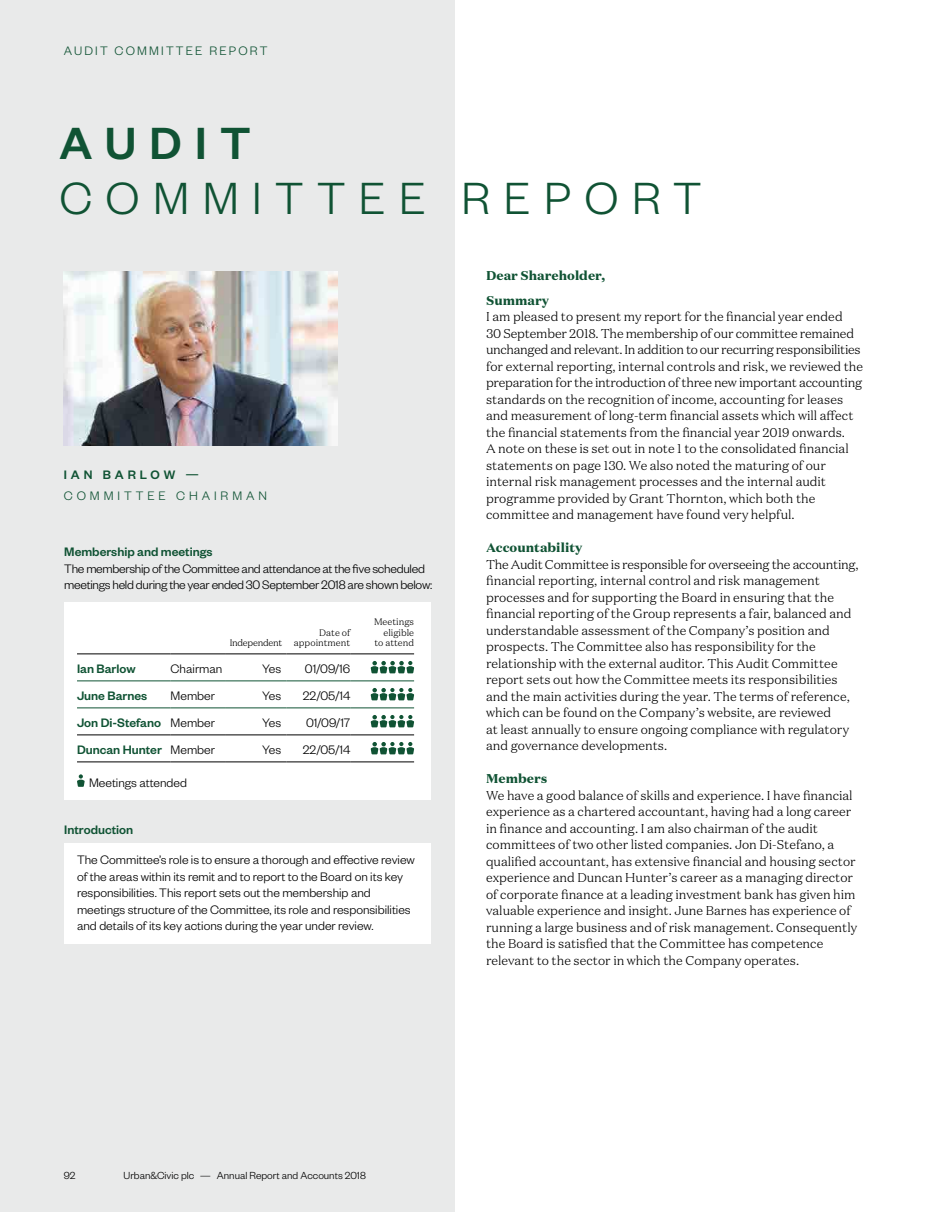
<style>
.page{position:relative;width:936px;height:1212px;background:#fff}
.page>*{position:absolute;margin:0;border:0;box-sizing:border-box;transform-origin:0 0}
.t1{font:300 49.5px "Founders Grotesk";letter-spacing:.27em;color:#105334}
.t2{font:500 49.5px "Founders Grotesk";letter-spacing:.27em;color:#105334}
.t3{font:300 13.5px/16.5px "Founders Grotesk";color:#000}
.t4{font:300 13.5px/16.5px "Founders Grotesk";letter-spacing:-.02em;color:#000}
.t5{font:500 13.5px "Founders Grotesk";color:#105334}
.t6{font:300 13.5px "Founders Grotesk";letter-spacing:.16em;color:#105334}
.t7{font:300 13.5px "Founders Grotesk";letter-spacing:.29em;color:#105334}
.t8{font:500 13.5px "Founders Grotesk";letter-spacing:.29em;color:#105334}
.t9{font:300 12.75px/16.5px "Domaine Text";color:#000}
.t10{font:900 12.75px/24.8px "Domaine Text";color:#105334}
.t11{font:300 11.25px "Founders Grotesk";color:#000}
.t12{font:300 9.3px/10.5px "Domaine Text";color:#000;text-align:right}
.t13{font:300 9.3px "Domaine Text";letter-spacing:-.03em;color:#000}
.s1{font-weight:300;color:#000}
</style>
<div class="page">
<div style="left:0;top:0;width:454px;height:1212px;background:#e9eaea"></div>
<div style="left:64px;top:602px;width:367px;height:197px;background:#fff"></div>
<hr style="left:77px;top:735px;width:94px;height:1px;background:#000">
<hr style="left:171px;top:735px;width:55px;height:1px;background:#000">
<hr style="left:226px;top:735px;width:60px;height:1px;background:#000">
<hr style="left:286px;top:735px;width:64px;height:1px;background:#000">
<hr style="left:350px;top:735px;width:64px;height:1px;background:#000">
<hr style="left:77px;top:762px;width:94px;height:1px;background:#000">
<hr style="left:171px;top:762px;width:55px;height:1px;background:#000">
<hr style="left:226px;top:762px;width:60px;height:1px;background:#000">
<hr style="left:286px;top:762px;width:64px;height:1px;background:#000">
<hr style="left:350px;top:762px;width:64px;height:1px;background:#000">
<hr style="left:77px;top:681px;width:94px;height:1px;background:#105334">
<hr style="left:171px;top:681px;width:55px;height:1px;background:#105334">
<hr style="left:226px;top:681px;width:60px;height:1px;background:#105334">
<hr style="left:286px;top:681px;width:64px;height:1px;background:#105334">
<hr style="left:350px;top:681px;width:64px;height:1px;background:#105334">
<hr style="left:77px;top:708px;width:94px;height:1px;background:#105334">
<hr style="left:171px;top:708px;width:55px;height:1px;background:#105334">
<hr style="left:226px;top:708px;width:60px;height:1px;background:#105334">
<hr style="left:286px;top:708px;width:64px;height:1px;background:#105334">
<hr style="left:350px;top:708px;width:64px;height:1px;background:#105334">
<hr style="left:77px;top:654px;width:94px;height:1px;background:#000">
<hr style="left:171px;top:654px;width:55px;height:1px;background:#000">
<hr style="left:226px;top:654px;width:60px;height:1px;background:#000">
<hr style="left:286px;top:654px;width:64px;height:1px;background:#000">
<hr style="left:350px;top:654px;width:64px;height:1px;background:#000">
<svg style="left:370px;top:661px;width:44px;height:12px"></svg>
<svg style="left:370px;top:688px;width:44px;height:12px"></svg>
<svg style="left:370px;top:715px;width:44px;height:12px"></svg>
<svg style="left:370px;top:742px;width:44px;height:12px"></svg>
<svg style="left:77px;top:774px;width:8px;height:13px"></svg>
<div style="left:64px;top:843px;width:367px;height:100px;background:#fff"></div>
<img style="left:64px;top:271px;width:274px;height:175px">
<p class="t6" style="left:64px;top:43px;width:205px">AUDIT COMMITTEE REPORT</p>
<h1 class="t2" style="left:59px;top:112px;width:193px">AUDIT</h1>
<h1 class="t1" style="left:59px;top:168px;width:643px">COMMITTEE REPORT</h1>
<p class="t8" style="left:64px;top:467px;width:137px">IAN BARLOW —</p>
<p class="t7" style="left:64px;top:488px;width:205px">COMMITTEE CHAIRMAN</p>
<p class="t5" style="left:64px;top:543px;width:150px">Membership and meetings</p>
<p class="t4" style="left:64px;top:559px;width:369px">The membership of the Committee and attendance at the five scheduled meetings held during the year ended 30 September 2018 are shown below:</p>
<p class="t13" style="left:230px;top:637px;width:54px">Independent</p>
<p class="t12" style="left:294px;top:627px;width:58px">Date of appointment</p>
<p class="t12" style="left:374px;top:617px;width:41px">Meetings eligible to attend</p>
<p class="t5" style="left:77px;top:661px;width:60px">Ian Barlow</p>
<p class="t3" style="left:171px;top:660px;width:53px">Chairman</p>
<p class="t3" style="left:262px;top:660px;width:21px">Yes</p>
<p class="t3" style="left:305px;top:660px;width:47px">01/09/16</p>
<p class="t5" style="left:77px;top:688px;width:72px">June Barnes</p>
<p class="t3" style="left:171px;top:687px;width:46px">Member</p>
<p class="t3" style="left:262px;top:687px;width:21px">Yes</p>
<p class="t3" style="left:303px;top:687px;width:49px">22/05/14</p>
<p class="t5" style="left:77px;top:715px;width:139px">Jon Di-Stefano <span class="s1">Member</span></p>
<p class="t3" style="left:262px;top:714px;width:21px">Yes</p>
<p class="t3" style="left:306px;top:714px;width:46px">01/09/17</p>
<p class="t5" style="left:77px;top:742px;width:139px">Duncan Hunter <span class="s1">Member</span></p>
<p class="t3" style="left:262px;top:741px;width:21px">Yes</p>
<p class="t3" style="left:303px;top:741px;width:49px">22/05/14</p>
<p class="t3" style="left:89px;top:773px;width:99px">Meetings attended</p>
<p class="t5" style="left:64px;top:821px;width:70px">Introduction</p>
<p class="t3" style="left:77px;top:851px;width:339px">The Committee’s role is to ensure a thorough and effective review of the areas within its remit and to report to the Board on its key responsibilities. This report sets out the membership and meetings structure of the Committee, its role and responsibilities and details of its key actions during the year under review.</p>
<p class="t10" style="left:486px;top:263px;width:120px">Dear Shareholder,<br>Summary</p>
<p class="t9" style="left:486px;top:308px;width:378px">I am pleased to present my report for the financial year ended<br>30 September 2018. The membership of our committee remained unchanged and relevant. In addition to our recurring responsibilities for external reporting, internal controls and risk, we reviewed the preparation for the introduction of three new important accounting standards on the recognition of income, accounting for leases and measurement of long-term financial assets which will affect the financial statements from the financial year 2019 onwards.<br>A note on these is set out in note 1 to the consolidated financial statements on page 130. We also noted the maturing of our internal risk management processes and the internal audit programme provided by Grant Thornton, which both the committee and management have found very helpful.</p>
<p class="t10" style="left:486px;top:535px;width:98px">Accountability</p>
<p class="t9" style="left:486px;top:556px;width:374px">The Audit Committee is responsible for overseeing the accounting, financial reporting, internal control and risk management processes and for supporting the Board in ensuring that the financial reporting of the Group represents a fair, balanced and understandable assessment of the Company’s position and prospects. The Committee also has responsibility for the relationship with the external auditor. This Audit Committee report sets out how the Committee meets its responsibilities and the main activities during the year. The terms of reference, which can be found on the Company’s website, are reviewed<br>at least annually to ensure ongoing compliance with regulatory and governance developments.</p>
<p class="t10" style="left:486px;top:766px;width:63px">Members</p>
<p class="t9" style="left:486px;top:787px;width:372px">We have a good balance of skills and experience. I have financial experience as a chartered accountant, having had a long career in finance and accounting. I am also chairman of the audit committees of two other listed companies. Jon Di-Stefano, a qualified accountant, has extensive financial and housing sector experience and Duncan Hunter’s career as a managing director of corporate finance at a leading investment bank has given him valuable experience and insight. June Barnes has experience of running a large business and of risk management. Consequently the Board is satisfied that the Committee has competence relevant to the sector in which the Company operates.</p>
<p class="t11" style="left:64px;top:1169px;width:13px">92</p>
<p class="t11" style="left:124px;top:1169px;width:244px">Urban&amp;Civic plc — Annual Report and Accounts 2018</p>
</div>
